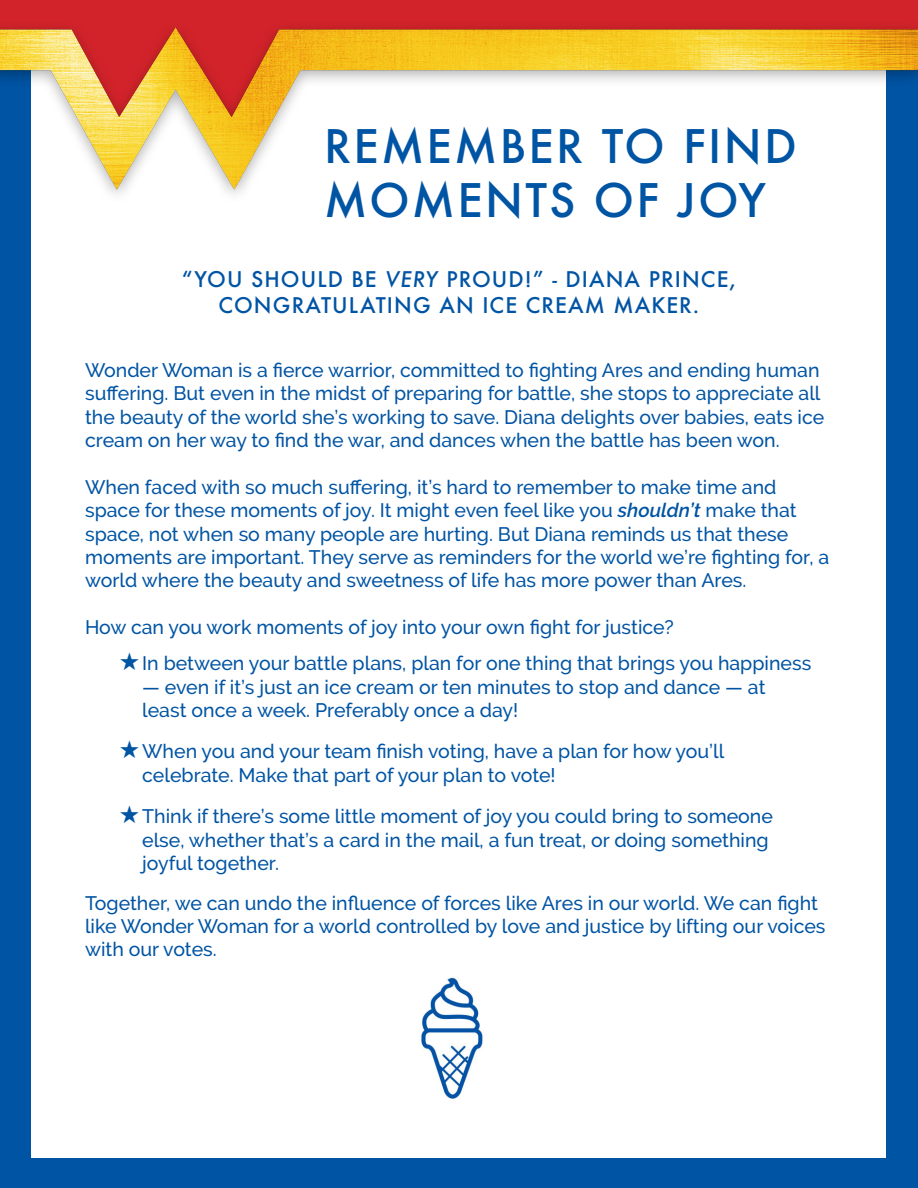
<style>
.page{position:relative;width:918px;height:1188px;background:#fff}
.page>*{position:absolute;margin:0;border:0;box-sizing:border-box;transform-origin:0 0}
.Inner_Headline{font:500 45px "Futura";letter-spacing:.05em;color:#0054a4}
.Inner_Sub_Head{font:500 21px "Futura";letter-spacing:.05em;color:#0054a4}
.t1{font:500 19.5px/23.4px "Raleway";color:#0054a4}
.s1{font-style:italic}
.s2{font-weight:600;font-style:italic}
.s3{font-family:"Altemus Stars";font-weight:400}
</style>
<div class="page">
<div style="left:0;top:20px;width:31px;height:1145px;background:#0054a4"></div>
<div style="left:886px;top:20px;width:32px;height:1145px;background:#0054a4"></div>
<img style="left:0;top:0;width:918px;height:194px">
<div style="left:0;top:1158px;width:918px;height:30px;background:#0054a4"></div>
<img style="left:421px;top:977px;width:62px;height:122px">
<p class="Inner_Headline" style="left:324px;top:116px;width:474px">REMEMBER TO FIND</p>
<p class="Inner_Headline" style="left:324px;top:170px;width:443px">MOMENTS OF JOY</p>
<p class="Inner_Sub_Head" style="left:182px;top:265px;width:556px">“YOU SHOULD BE <span class="s1">VERY</span> PROUD!” - DIANA PRINCE,</p>
<p class="Inner_Sub_Head" style="left:219px;top:290px;width:482px">CONGRATULATING AN ICE CREAM MAKER.</p>
<p class="t1" style="left:85px;top:358px;width:741px">Wonder Woman is a fierce warrior, committed to fighting Ares and ending human suffering. But even in the midst of preparing for battle, she stops to appreciate all the beauty of the world she’s working to save. Diana delights over babies, eats ice cream on her way to find the war, and dances when the battle has been won.</p>
<p class="t1" style="left:85px;top:475px;width:746px">When faced with so much suffering, it’s hard to remember to make time and space for these moments of joy. It might even feel like you <span class="s2">shouldn’t</span> make that space, not when so many people are hurting. But Diana reminds us that these moments are important. They serve as reminders for the world we’re fighting for, a world where the beauty and sweetness of life has more power than Ares.</p>
<p class="t1" style="left:85px;top:616px;width:590px">How can you work moments of joy into your own fight for justice?</p>
<p class="t1" style="left:120px;top:652px;width:693px"><span class="s3">f</span>In between your battle plans, plan for one thing that brings you happiness</p>
<p class="t1" style="left:142px;top:675px;width:625px">— even if it’s just an ice cream or ten minutes to stop and dance — at least once a week. Preferably once a day!</p>
<p class="t1" style="left:142px;top:740px;width:584px;text-indent:-23px"><span class="s3">f</span>When you and your team finish voting, have a plan for how you’ll celebrate. Make that part of your plan to vote!</p>
<p class="t1" style="left:142px;top:805px;width:632px;text-indent:-23px"><span class="s3">f</span>Think if there’s some little moment of joy you could bring to someone else, whether that’s a card in the mail, a fun treat, or doing something joyful together.</p>
<p class="t1" style="left:85px;top:891px;width:742px">Together, we can undo the influence of forces like Ares in our world. We can fight like Wonder Woman for a world controlled by love and justice by lifting our voices with our votes.</p>
</div>
